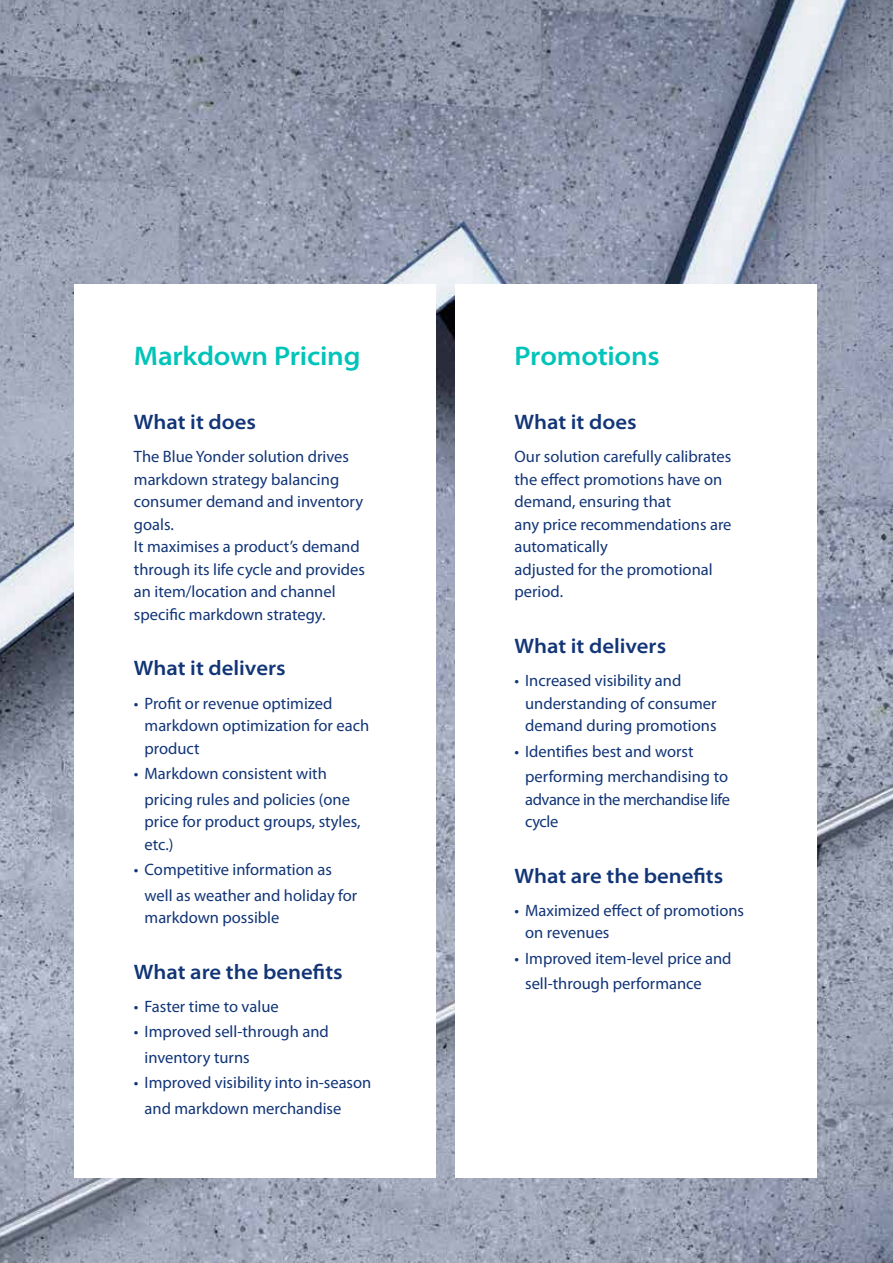
<style>
.page{position:relative;width:893px;height:1263px;background:#fff}
.page>*{position:absolute;margin:0;border:0;box-sizing:border-box;transform-origin:0 0}
.t1{font:600 semi-expanded 27px "Myriad Pro";letter-spacing:-.01em;color:#00c4b9}
.t2{font:600 semi-expanded 21px "Myriad Pro";color:#113577}
.t3{font:16.5px/22.5px "Myriad Pro";color:#113577}
.t4{font:16.5px/22.5px "Myriad Pro";letter-spacing:-.025em;color:#113577}
</style>
<div class="page">
<img style="left:0;top:0;width:893px;height:1263px">
<div style="left:74px;top:285px;width:362px;height:893px;background:#fff"></div>
<div style="left:455px;top:285px;width:361px;height:893px;background:#fff"></div>
<h1 class="t1" style="left:134px;top:341px;width:228px">Markdown Pricing</h1>
<p class="t2" style="left:134px;top:410px;width:124px">What it does</p>
<p class="t3" style="left:134px;top:445px;width:233px">The Blue Yonder solution drives markdown strategy balancing consumer demand and inventory goals.<br>It maximises a product’s demand through its life cycle and provides an item/location and channel specific markdown strategy.</p>
<p class="t2" style="left:134px;top:657px;width:153px">What it delivers</p>
<p class="t3" style="left:145px;top:691px;width:226px;text-indent:-11px">• Profit or revenue optimized markdown optimization for each product</p>
<p class="t3" style="left:145px;top:760px;width:207px;line-height:25.5px;text-indent:-11px">• Markdown consistent with pricing rules and policies (one</p>
<p class="t3" style="left:145px;top:810px;width:217px">price for product groups, styles, etc.)</p>
<p class="t3" style="left:145px;top:856px;width:214px;line-height:25.5px;text-indent:-11px">• Competitive information as well as weather and holiday for</p>
<p class="t3" style="left:145px;top:906px;width:136px">markdown possible</p>
<p class="t2" style="left:134px;top:960px;width:210px">What are the benefits</p>
<p class="t3" style="left:134px;top:995px;width:146px">• Faster time to value</p>
<p class="t3" style="left:145px;top:1019px;width:186px;line-height:25.5px;text-indent:-11px">• Improved sell-through and inventory turns</p>
<p class="t3" style="left:145px;top:1069px;width:228px;line-height:25.5px;text-indent:-11px">• Improved visibility into in-season and markdown merchandise</p>
<h1 class="t1" style="left:514px;top:341px;width:147px">Promotions</h1>
<p class="t2" style="left:514px;top:410px;width:124px">What it does</p>
<p class="t3" style="left:514px;top:445px;width:218px">Our solution carefully calibrates the effect promotions have on demand, ensuring that<br>any price recommendations are automatically<br>adjusted for the promotional period.</p>
<p class="t2" style="left:514px;top:634px;width:153px">What it delivers</p>
<p class="t3" style="left:525px;top:669px;width:193px;text-indent:-11px">• Increased visibility and understanding of consumer demand during promotions</p>
<p class="t3" style="left:525px;top:738px;width:204px;line-height:25.5px;text-indent:-11px">• Identifies best and worst performing merchandising to</p>
<p class="t4" style="left:525px;top:787px;width:206px">advance in the merchandise life cycle</p>
<p class="t2" style="left:514px;top:864px;width:210px">What are the benefits</p>
<p class="t3" style="left:525px;top:899px;width:220px;text-indent:-11px">• Maximized effect of promotions on revenues</p>
<p class="t3" style="left:525px;top:945px;width:208px;line-height:25.5px;text-indent:-11px">• Improved item-level price and sell-through performance</p>
</div>
